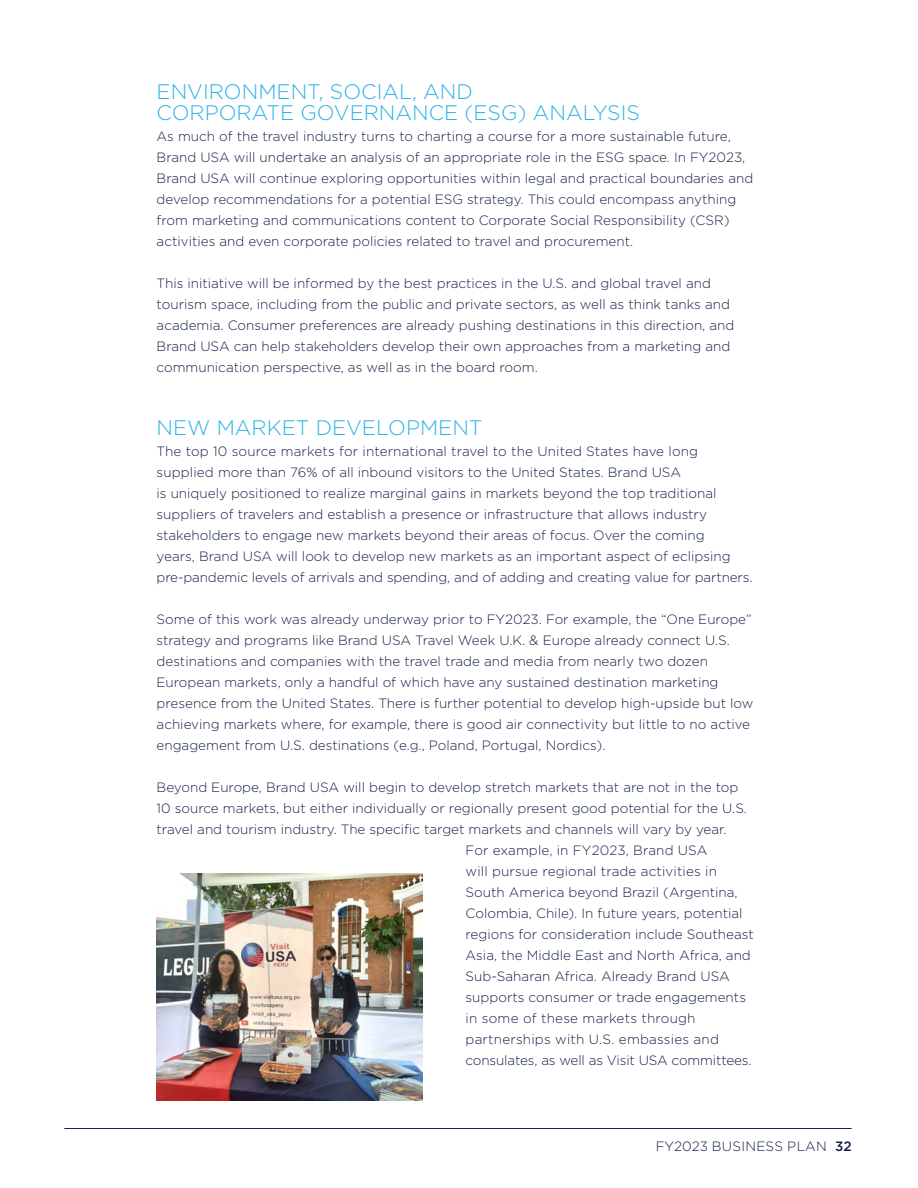
<style>
.page{position:relative;width:918px;height:1188px;background:#fff}
.page>*{position:absolute;margin:0;border:0;box-sizing:border-box;transform-origin:0 0}
.t1{font:300 21px/21px "Gotham";color:#2ab1e6}
.t2{font:300 13.5px/21px "Gotham";color:#122046}
.t3{font:300 13.5px "Gotham";letter-spacing:.02em;color:#122046}
.s1{font-weight:500}
</style>
<div class="page">
<hr style="left:64px;top:1128px;width:788px;height:1px;background:#122046">
<img style="left:157px;top:874px;width:266px;height:227px">
<h1 class="t1" style="left:157px;top:80px;width:485px">ENVIRONMENT, SOCIAL, AND<br>CORPORATE GOVERNANCE (ESG) ANALYSIS</h1>
<p class="t2" style="left:157px;top:125px;width:598px">As much of the travel industry turns to charting a course for a more sustainable future, Brand USA will undertake an analysis of an appropriate role in the ESG space. In FY2023, Brand USA will continue exploring opportunities within legal and practical boundaries and develop recommendations for a potential ESG strategy. This could encompass anything from marketing and communications content to Corporate Social Responsibility (CSR) activities and even corporate policies related to travel and procurement.</p>
<p class="t2" style="left:157px;top:272px;width:579px">This initiative will be informed by the best practices in the U.S. and global travel and tourism space, including from the public and private sectors, as well as think tanks and academia. Consumer preferences are already pushing destinations in this direction, and Brand USA can help stakeholders develop their own approaches from a marketing and communication perspective, as well as in the board room.</p>
<h1 class="t1" style="left:157px;top:416px;width:327px">NEW MARKET DEVELOPMENT</h1>
<p class="t2" style="left:157px;top:440px;width:597px">The top 10 source markets for international travel to the United States have long supplied more than 76% of all inbound visitors to the United States. Brand USA<br>is uniquely positioned to realize marginal gains in markets beyond the top traditional suppliers of travelers and establish a presence or infrastructure that allows industry stakeholders to engage new markets beyond their areas of focus. Over the coming<br>years, Brand USA will look to develop new markets as an important aspect of eclipsing pre-pandemic levels of arrivals and spending, and of adding and creating value for partners.</p>
<p class="t2" style="left:157px;top:608px;width:598px">Some of this work was already underway prior to FY2023. For example, the “One Europe” strategy and programs like Brand USA Travel Week U.K. &amp; Europe already connect U.S. destinations and companies with the travel trade and media from nearly two dozen European markets, only a handful of which have any sustained destination marketing presence from the United States. There is further potential to develop high-upside but low achieving markets where, for example, there is good air connectivity but little to no active engagement from U.S. destinations (e.g., Poland, Portugal, Nordics).</p>
<p class="t2" style="left:157px;top:776px;width:583px">Beyond Europe, Brand USA will begin to develop stretch markets that are not in the top</p>
<p class="t2" style="left:157px;top:797px;width:592px">10 source markets, but either individually or regionally present good potential for the U.S.</p>
<p class="t2" style="left:157px;top:818px;width:571px">travel and tourism industry. The specific target markets and channels will vary by year.</p>
<p class="t2" style="left:466px;top:839px;width:243px">For example, in FY2023, Brand USA</p>
<p class="t2" style="left:466px;top:860px;width:253px">will pursue regional trade activities in</p>
<p class="t2" style="left:466px;top:881px;width:274px">South America beyond Brazil (Argentina,</p>
<p class="t2" style="left:466px;top:902px;width:278px">Colombia, Chile). In future years, potential</p>
<p class="t2" style="left:466px;top:923px;width:290px">regions for consideration include Southeast</p>
<p class="t2" style="left:466px;top:944px;width:287px">Asia, the Middle East and North Africa, and</p>
<p class="t2" style="left:466px;top:965px;width:266px">Sub-Saharan Africa. Already Brand USA</p>
<p class="t2" style="left:466px;top:986px;width:282px">supports consumer or trade engagements</p>
<p class="t2" style="left:466px;top:1007px;width:231px">in some of these markets through</p>
<p class="t2" style="left:466px;top:1028px;width:255px">partnerships with U.S. embassies and</p>
<p class="t2" style="left:466px;top:1049px;width:288px">consulates, as well as Visit USA committees.</p>
<p class="t3" style="left:656px;top:1138px;width:197px">FY2023 BUSINESS PLAN <span class="s1">32</span></p>
</div>
